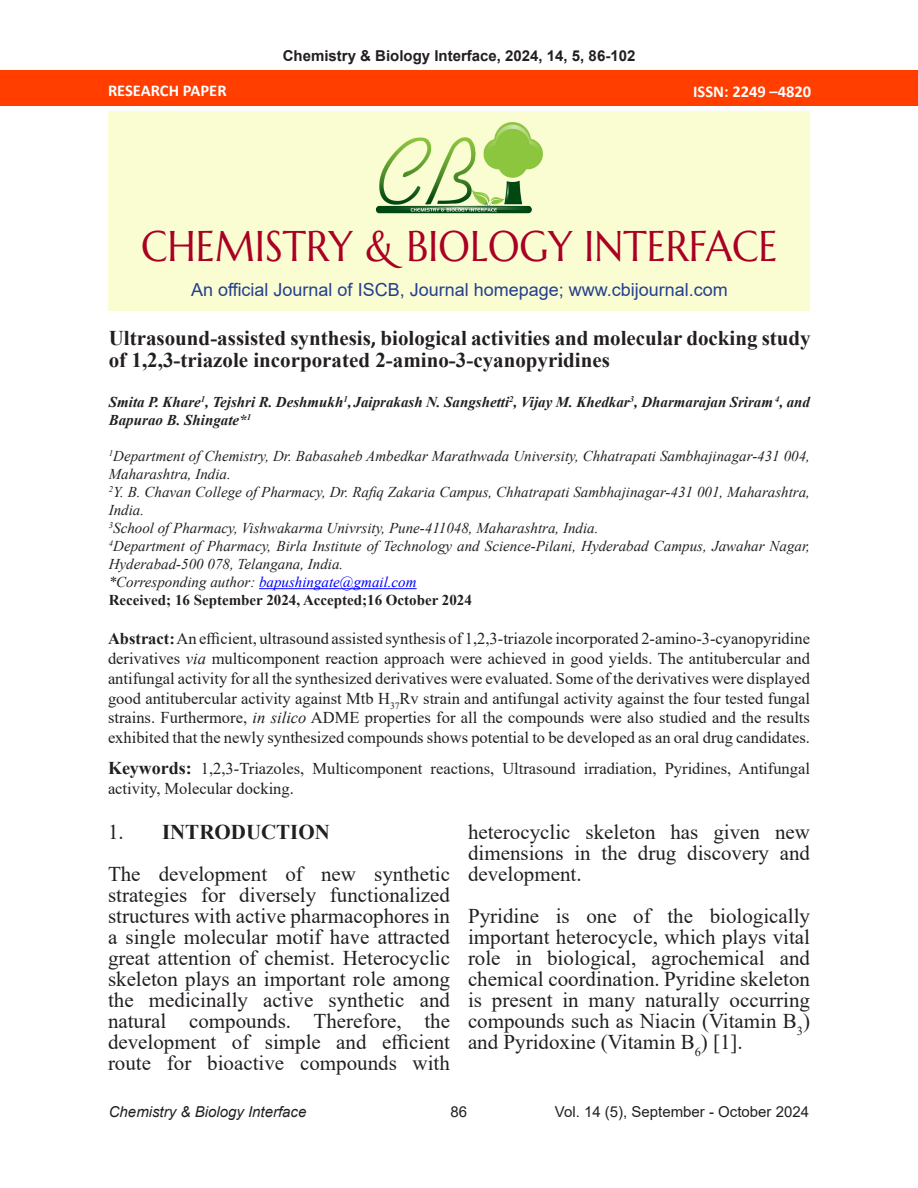
<style>
.page{position:relative;width:918px;height:1188px;background:#fff}
.page>*{position:absolute;margin:0;border:0;box-sizing:border-box;transform-origin:0 0}
.t1{font:42.9px "Marcellus SC";color:#a90024;scale:.91 1}
.t2{font:21px/21px "Times New Roman";color:#231f20;text-align:justify}
.t3{font:700 21px/21.8px "Times New Roman";color:#231f20}
.t4{font:18px "Arial";color:#253f8e}
.t5{font:16.5px/19.8px "Times New Roman";color:#231f20;text-align:justify}
.t6{font:700 16.5px "Calibri";color:#fff}
.t7{font:italic 15px/18px "Times New Roman";color:#231f20}
.t8{font:italic 700 15px/18px "Times New Roman";color:#231f20}
.t9{font:700 15px "Times New Roman";color:#231f20}
.t10{font:700 15px "Arial";color:#231f20}
.t11{font:italic 15px "Times New Roman";color:#00f}
.t12{font:15px "Arial";color:#231f20}
.t13{font:italic 15px "Arial";color:#231f20}
.s1{font-family:"Calibri"}
.s2{color:#222}
.s3{color:#231f20}
.s4{font-weight:700}
.s5{font-style:italic}
.s6{font-weight:700;font-size:18px}
.s7{font-weight:400}
</style>
<div class="page">
<div style="left:108px;top:111px;width:702px;height:199px;background:#fafdd2"></div>
<div style="left:0;top:70px;width:918px;height:36px;background:#ff3e00"></div>
<img style="left:375px;top:122px;width:168px;height:92px">
<hr style="left:259px;top:588px;width:158px;height:1px;background:#00f">
<p class="t6" style="left:108px;top:79px;width:120px">RESEARCH PAPER</p>
<p class="t10" style="left:283px;top:45px;width:354px">Chemistry &amp; Biology Interface, 2024, 14, 5, 86-102</p>
<p class="t6" style="left:693px;top:80px;width:120px">ISSN: 2249 –4820</p>
<p class="t1" style="left:141px;top:219px;width:701px">CHEMISTRY &amp; BIOLOGY INTERFACE</p>
<p class="t4" style="left:191px;top:277px;width:538px">An official Journal of ISCB, Journal homepage; www.cbijournal.com</p>
<p class="t3" style="left:109px;top:326px;width:703px">Ultrasound-assisted synthesis<span class="s1">,</span> biological activities and molecular docking study of 1,2,3-triazole incorporated 2-amino-3-cyanopyridines</p>
<p class="t8" style="left:109px;top:393px;width:703px">Smita P. Khare<sup>1</sup>, Tejshri R. Deshmukh<sup>1</sup>, Jaiprakash N. Sangshetti<sup>2</sup>, Vijay M. Khedkar<sup>3</sup>, <span class="s2">Dharmarajan Sriram</span> <sup>4</sup>, and<br>Bapurao B. Shingate*<sup>1</sup></p>
<p class="t7" style="left:109px;top:447px;width:703px"><sup>1</sup>Department of Chemistry, Dr. Babasaheb Ambedkar Marathwada University, Chhatrapati Sambhajinagar-431 004,<br>Maharashtra, India.</p>
<p class="t7" style="left:109px;top:483px;width:703px"><sup>2</sup>Y. B. Chavan College of Pharmacy, Dr. Rafiq Zakaria Campus, Chhatrapati Sambhajinagar-431 001, Maharashtra,<br>India.</p>
<p class="t7" style="left:109px;top:519px;width:491px"><sup>3</sup>School of Pharmacy, Vishwakarma Univrsity, Pune-411048, Maharashtra, India.</p>
<p class="t7" style="left:109px;top:537px;width:703px"><sup>4</sup>Department of Pharmacy, Birla Institute of Technology and Science-Pilani, Hyderabad Campus, Jawahar Nagar,<br>Hyderabad-500 078, Telangana, India.</p>
<p class="t11" style="left:109px;top:572px;width:309px"><span class="s3">*Corresponding author:</span> bapushingate@gmail.com</p>
<p class="t9" style="left:109px;top:589px;width:365px">Received; 16 September 2024, Accepted;16 October 2024</p>
<p class="t5" style="left:108px;top:628px;width:704px"><span class="s4">Abstract:</span> An efficient, ultrasound assisted synthesis of 1,2,3-triazole incorporated 2-amino-3-cyanopyridine derivatives <span class="s5">via</span> multicomponent reaction approach were achieved in good yields. The antitubercular and antifungal activity for all the synthesized derivatives were evaluated. Some of the derivatives were displayed good antitubercular activity against Mtb H<sub>37</sub>Rv strain and antifungal activity against the four tested fungal strains. Furthermore, <span class="s5">in silico</span> ADME properties for all the compounds were also studied and the results exhibited that the newly synthesized compounds shows potential to be developed as an oral drug candidates.</p>
<p class="t5" style="left:108px;top:758px;width:704px"><span class="s6">Keywords:</span> 1,2,3-Triazoles, Multicomponent reactions, Ultrasound irradiation, Pyridines, Antifungal activity, Molecular docking.</p>
<p class="t3" style="left:108px;top:820px;width:223px"><span class="s7">1.</span> INTRODUCTION</p>
<p class="t2" style="left:108px;top:862px;width:344px">The development of new synthetic strategies for diversely functionalized structures with active pharmacophores in a single molecular motif have attracted great attention of chemist. Heterocyclic skeleton plays an important role among the medicinally active synthetic and natural compounds. Therefore, the development of simple and efficient route for bioactive compounds with</p>
<p class="t2" style="left:468px;top:821px;width:344px">heterocyclic skeleton has given new dimensions in the drug discovery and development.</p>
<p class="t2" style="left:468px;top:905px;width:344px">Pyridine is one of the biologically important heterocycle, which plays vital role in biological, agrochemical and chemical coordination. Pyridine skeleton is present in many naturally occurring compounds such as Niacin (Vitamin B<sub>3</sub>) and Pyridoxine (Vitamin B<sub>6</sub>) [1].</p>
<p class="t13" style="left:109px;top:1103px;width:199px">Chemistry &amp; Biology Interface</p>
<p class="t12" style="left:450px;top:1102px;width:18px">86</p>
<p class="t12" style="left:555px;top:1102px;width:256px">Vol. 14 (5), September - October 2024</p>
</div>
